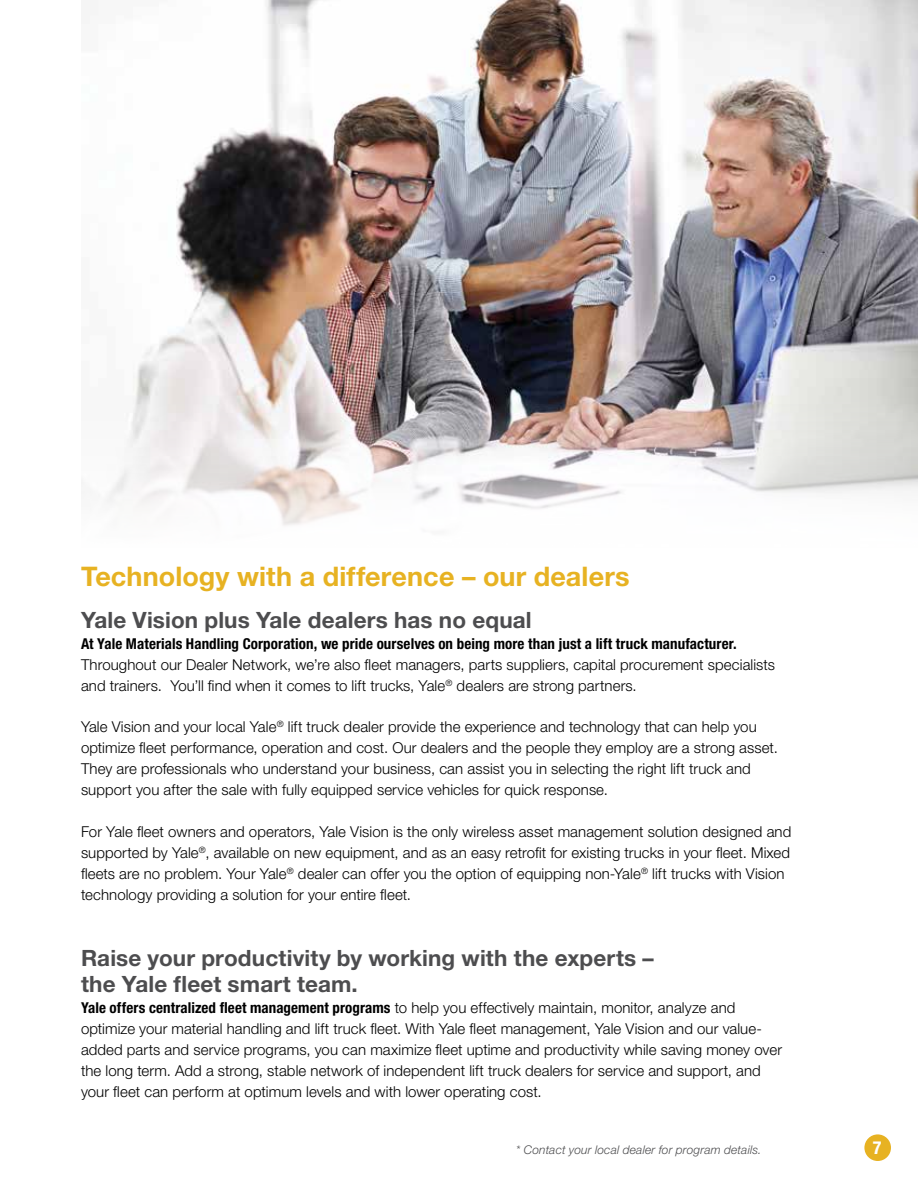
<style>
.page{position:relative;width:918px;height:1188px;background:#fff}
.page>*{position:absolute;margin:0;border:0;box-sizing:border-box;transform-origin:0 0}
.t1{font:700 27px "Helvetica Neue LT Std";letter-spacing:.005em;color:#e7b222}
.t2{font:700 22.5px/25.5px "Helvetica Neue LT Std";letter-spacing:.005em;color:#4d4d4f}
.t3{font:700 condensed 18px "Helvetica Neue LT Std";color:#fff}
.t4{font:300 15px/21px "Helvetica Neue LT Std";letter-spacing:.005em;color:#000}
.t5{font:700 condensed 15px "Helvetica Neue LT Std";letter-spacing:.005em;color:#000}
.t6{font:italic 300 12px "Helvetica Neue LT Std";letter-spacing:.015em;color:#4d4d4f}
.s1{font-weight:700;font-stretch:condensed}
</style>
<div class="page">
<div style="left:864px;top:1134px;width:27px;height:27px;background:#e7b222;border-radius:50%"></div>
<img style="left:82px;top:0;width:836px;height:526px">
<h1 class="t1" style="left:81px;top:560px;width:550px">Technology with a difference – our dealers</h1>
<h2 class="t2" style="left:81px;top:607px;width:452px">Yale Vision plus Yale dealers has no equal</h2>
<p class="t5" style="left:81px;top:635px;width:657px">At Yale Materials Handling Corporation, we pride ourselves on being more than just a lift truck manufacturer.</p>
<p class="t4" style="left:81px;top:654px;width:696px">Throughout our Dealer Network, we’re also fleet managers, parts suppliers, capital procurement specialists and trainers. You’ll find when it comes to lift trucks, Yale<sup>®</sup> dealers are strong partners.</p>
<p class="t4" style="left:81px;top:716px;width:698px">Yale Vision and your local Yale<sup>®</sup> lift truck dealer provide the experience and technology that can help you optimize fleet performance, operation and cost. Our dealers and the people they employ are a strong asset.<br>They are professionals who understand your business, can assist you in selecting the right lift truck and support you after the sale with fully equipped service vehicles for quick response.</p>
<p class="t4" style="left:81px;top:820px;width:712px">For Yale fleet owners and operators, Yale Vision is the only wireless asset management solution designed and supported by Yale<sup>®</sup>, available on new equipment, and as an easy retrofit for existing trucks in your fleet. Mixed fleets are no problem. Your Yale<sup>®</sup> dealer can offer you the option of equipping non-Yale<sup>®</sup> lift trucks with Vision technology providing a solution for your entire fleet.</p>
<h2 class="t2" style="left:81px;top:945px;width:574px">Raise your productivity by working with the experts – the Yale fleet smart team.</h2>
<p class="t4" style="left:81px;top:997px;width:703px"><span class="s1">Yale offers centralized fleet management programs</span> to help you effectively maintain, monitor, analyze and optimize your material handling and lift truck fleet. With Yale fleet management, Yale Vision and our value&shy;added parts and service programs, you can maximize fleet uptime and productivity while saving money over the long term. Add a strong, stable network of independent lift truck dealers for service and support, and your fleet can perform at optimum levels and with lower operating cost.</p>
<p class="t6" style="left:516px;top:1142px;width:247px">* Contact your local dealer for program details.</p>
<p class="t3" style="left:873px;top:1137px;width:10px">7</p>
</div>
